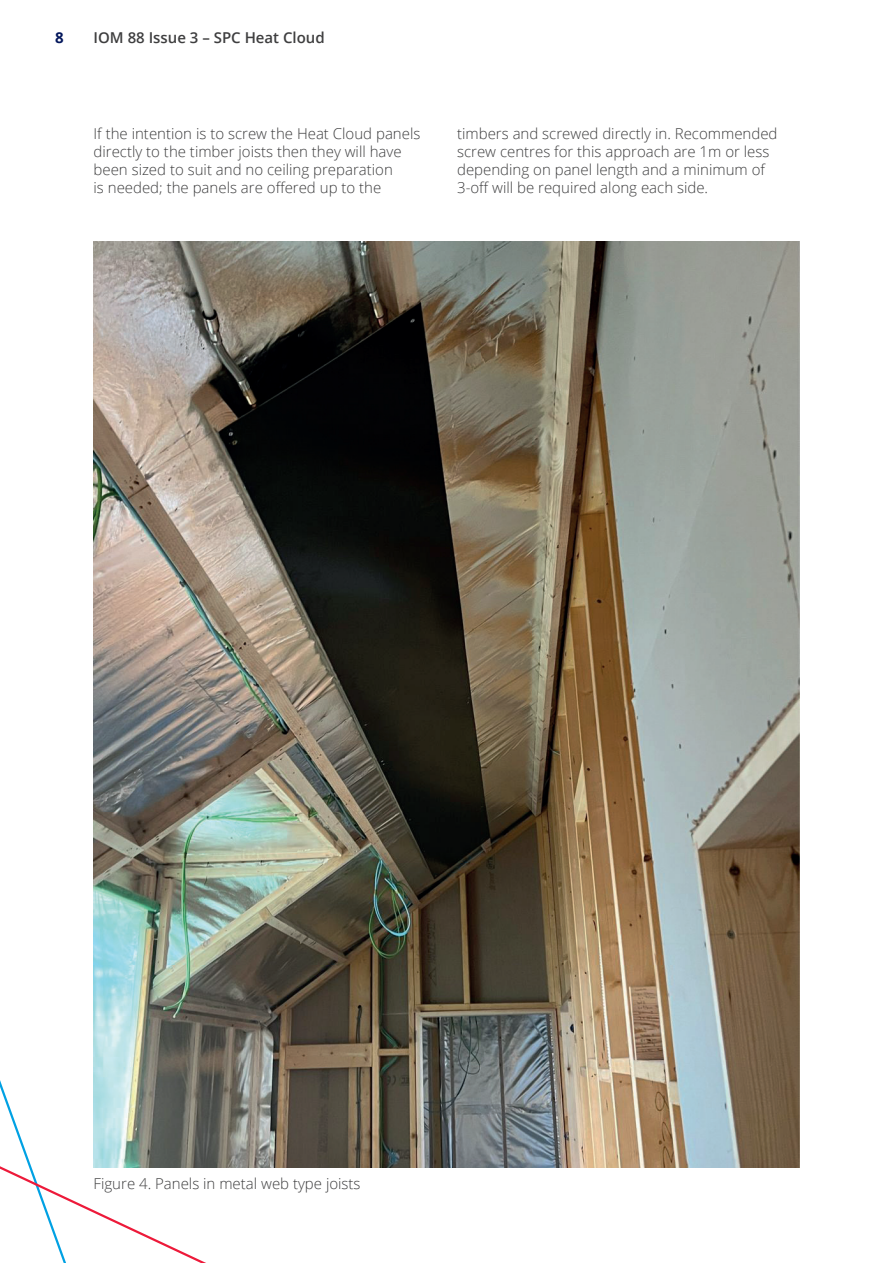
<style>
.page{position:relative;width:893px;height:1263px;background:#fff}
.page>*{position:absolute;margin:0;border:0;box-sizing:border-box;transform-origin:0 0}
.t1{font:300 15px/18px "Open Sans";color:#3e3e3f}
.t2{font:600 15px "Open Sans";color:#3e3e3f}
.t3{font:700 15px "Open Sans";color:#04175c}
</style>
<div class="page">
<img style="left:94px;top:241px;width:705px;height:926px">
<svg style="left:0;top:924px;width:135px;height:200px"></svg>
<svg style="left:0;top:1124px;width:421px;height:139px"></svg>
<p class="t3" style="left:55px;top:27px;width:10px">8</p>
<p class="t2" style="left:94px;top:28px;width:233px">IOM 88 Issue 3 – SPC Heat Cloud</p>
<p class="t1" style="left:94px;top:124px;width:328px">If the intention is to screw the Heat Cloud panels directly to the timber joists then they will have been sized to suit and no ceiling preparation<br>is needed; the panels are offered up to the</p>
<p class="t1" style="left:457px;top:124px;width:322px">timbers and screwed directly in. Recommended screw centres for this approach are 1m or less depending on panel length and a minimum of 3-off will be required along each side.</p>
<p class="t1" style="left:94px;top:1174px;width:269px">Figure 4. Panels in metal web type joists</p>
</div>
